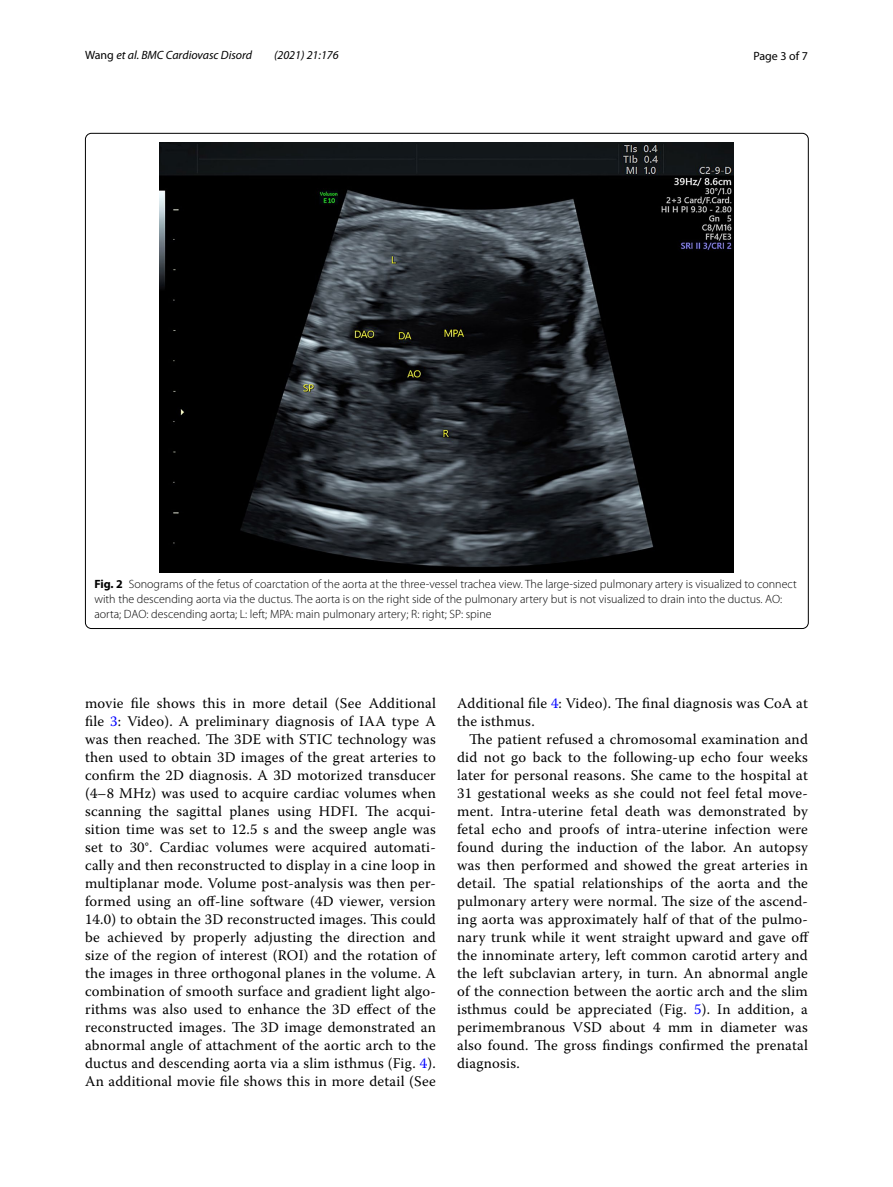
<style>
.page{position:relative;width:893px;height:1187px;background:#fff}
.page>*{position:absolute;margin:0;border:0;box-sizing:border-box;transform-origin:0 0}
.t1{font:14.7px/18px "Warnock Pro";letter-spacing:.015em;color:#000;text-align:justify}
.t2{font:300 12px/15px "Myriad Pro";color:#000}
.t3{font:italic 12px "Myriad Pro";color:#000}
.t4{font:12px "Myriad Pro";color:#000}
.s1{font-style:normal}
.s2{font-weight:700}
.s3{color:#00f}
</style>
<div class="page">
<img style="left:160px;top:142px;width:574px;height:431px">
<p class="t3" style="left:85px;top:48px;width:169px"><span class="s1">Wang</span> et al. BMC Cardiovasc Disord</p>
<p class="t3" style="left:274px;top:48px;width:66px">(2021) 21:176</p>
<p class="t4" style="left:753px;top:48px;width:56px">Page 3 of 7</p>
<p class="t2" style="left:94px;top:576px;width:704px"><span class="s2">Fig. 2</span> Sonograms of the fetus of coarctation of the aorta at the three-vessel trachea view. The large-sized pulmonary artery is visualized to connect with the descending aorta via the ductus. The aorta is on the right side of the pulmonary artery but is not visualized to drain into the ductus. AO: aorta; DAO: descending aorta; L: left; MPA: main pulmonary artery; R: right; SP: spine</p>
<p class="t1" style="left:85px;top:693px;width:352px">movie file shows this in more detail (See Additional file <span class="s3">3</span>: Video). A preliminary diagnosis of IAA type A was then reached. The 3DE with STIC technology was then used to obtain 3D images of the great arteries to confirm the 2D diagnosis. A 3D motorized transducer (4–8 MHz) was used to acquire cardiac volumes when scanning the sagittal planes using HDFI. The acqui&shy;sition time was set to 12.5 s and the sweep angle was set to 30°. Cardiac volumes were acquired automati&shy;cally and then reconstructed to display in a cine loop in multiplanar mode. Volume post-analysis was then per&shy;formed using an off-line software (4D viewer, version 14.0) to obtain the 3D reconstructed images. This could be achieved by properly adjusting the direction and size of the region of interest (ROI) and the rotation of the images in three orthogonal planes in the volume. A combination of smooth surface and gradient light algo&shy;rithms was also used to enhance the 3D effect of the reconstructed images. The 3D image demonstrated an abnormal angle of attachment of the aortic arch to the ductus and descending aorta via a slim isthmus (Fig. <span class="s3">4</span>).<br>An additional movie file shows this in more detail (See</p>
<p class="t1" style="left:457px;top:693px;width:352px">Additional file <span class="s3">4</span>: Video). The final diagnosis was CoA at the isthmus.</p>
<p class="t1" style="left:457px;top:729px;width:354px;text-indent:12px">The patient refused a chromosomal examination and did not go back to the following-up echo four weeks later for personal reasons. She came to the hospital at 31 gestational weeks as she could not feel fetal move&shy;ment. Intra-uterine fetal death was demonstrated by fetal echo and proofs of intra-uterine infection were found during the induction of the labor. An autopsy was then performed and showed the great arteries in detail. The spatial relationships of the aorta and the pulmonary artery were normal. The size of the ascend&shy;ing aorta was approximately half of that of the pulmo&shy;nary trunk while it went straight upward and gave off the innominate artery, left common carotid artery and the left subclavian artery, in turn. An abnormal angle of the connection between the aortic arch and the slim isthmus could be appreciated (Fig. <span class="s3">5</span>). In addition, a perimembranous VSD about 4 mm in diameter was also found. The gross findings confirmed the prenatal diagnosis.</p>
</div>
